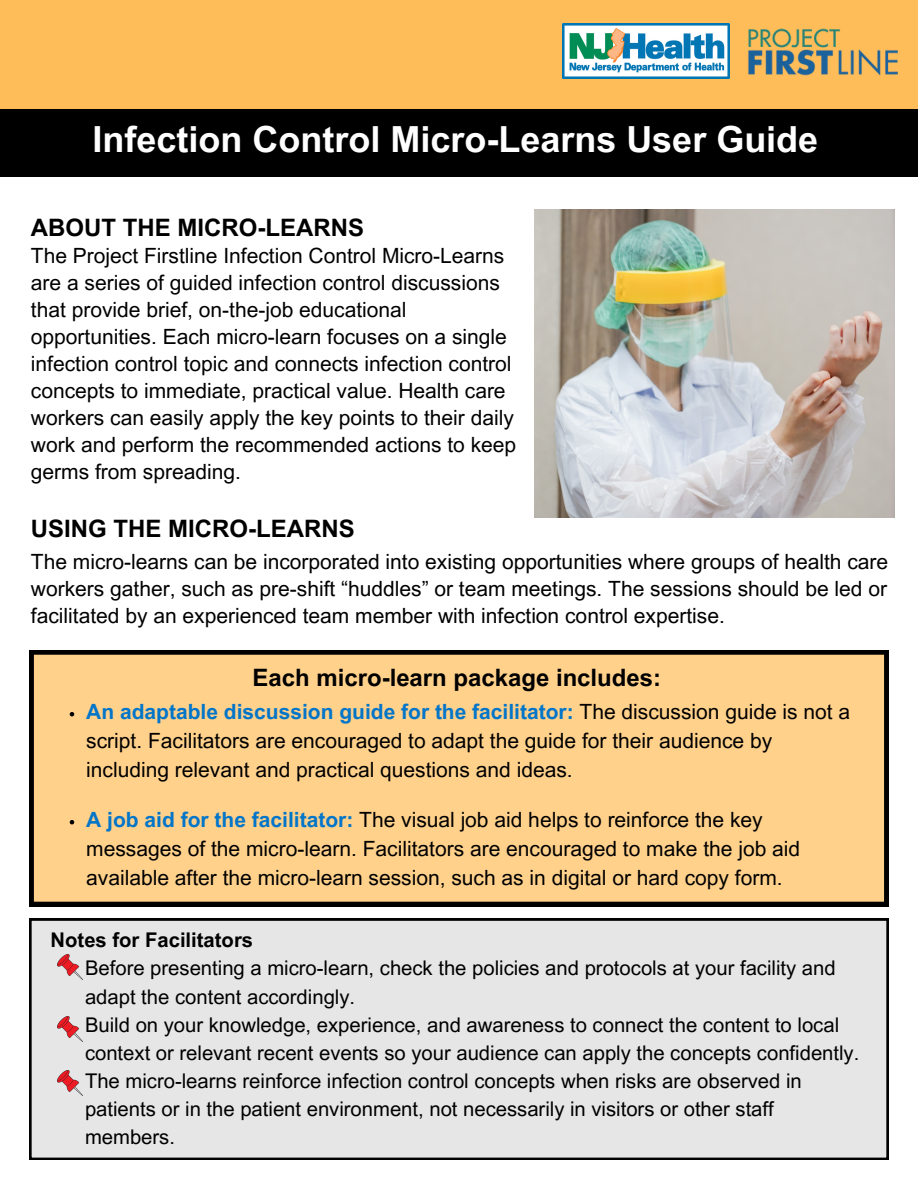
<style>
.page{position:relative;width:918px;height:1188px;background:#fff}
.page>*{position:absolute;margin:0;border:0;box-sizing:border-box;transform-origin:0 0}
.t1{font:700 36px "Arial MT Pro";color:#fff}
.t2{font:700 24px "Arial MT Pro";color:#000}
.t3{font:21px/27px "Arial MT Pro";color:#000}
.t4{font:20.25px/28.2px "Arial MT Pro";color:#000}
.t5{font:700 20.25px "Arial MT Pro";color:#000}
.s1{font-weight:700;color:#0075c9}
</style>
<div class="page">
<div style="left:0;top:0;width:918px;height:109px;background:#ffbd59"></div>
<img style="left:748px;top:28px;width:150px;height:48px">
<img style="left:563px;top:24px;width:166px;height:55px">
<div style="left:29px;top:650px;width:860px;height:256px;background:#ffd18b"></div>
<div style="left:29px;top:919px;width:860px;height:240px;background:#e6e6e6"></div>
<img style="left:57px;top:955px;width:25px;height:24px">
<img style="left:57px;top:1017px;width:25px;height:25px">
<img style="left:57px;top:1070px;width:25px;height:25px">
<div style="left:0;top:109px;width:918px;height:68px;background:#000"></div>
<svg style="left:70px;top:712px;width:4px;height:4px"></svg>
<svg style="left:70px;top:820px;width:4px;height:4px"></svg>
<img style="left:534px;top:209px;width:360px;height:308px">
<p class="t1" style="left:93px;top:126px;width:727px">Infection Control Micro-Learns User Guide</p>
<p class="t2" style="left:31px;top:219px;width:335px">ABOUT THE MICRO-LEARNS</p>
<p class="t3" style="left:31px;top:245px;width:487px">The Project Firstline Infection Control Micro-Learns are a series of guided infection control discussions that provide brief, on-the-job educational opportunities. Each micro-learn focuses on a single infection control topic and connects infection control concepts to immediate, practical value. Health care workers can easily apply the key points to their daily work and perform the recommended actions to keep germs from spreading.</p>
<p class="t2" style="left:31px;top:519px;width:325px">USING THE MICRO-LEARNS</p>
<p class="t3" style="left:31px;top:551px;width:859px;text-align:justify">The micro-learns can be incorporated into existing opportunities where groups of health care workers gather, such as pre-shift “huddles” or team meetings. The sessions should be led or facilitated by an experienced team member with infection control expertise.</p>
<p class="t2" style="left:253px;top:669px;width:410px">Each micro-learn package includes:</p>
<p class="t3" style="left:86px;top:699px;width:765px;line-height:29.2px"><span class="s1">An adaptable discussion guide for the facilitator:</span> The discussion guide is not a script. Facilitators are encouraged to adapt the guide for their audience by including relevant and practical questions and ideas.</p>
<p class="t3" style="left:86px;top:807px;width:715px;line-height:29.2px"><span class="s1">A job aid for the facilitator:</span> The visual job aid helps to reinforce the key messages of the micro-learn. Facilitators are encouraged to make the job aid available after the micro-learn session, such as in digital or hard copy form.</p>
<p class="t5" style="left:51px;top:933px;width:204px">Notes for Facilitators</p>
<p class="t4" style="left:85px;top:957px;width:752px">Before presenting a micro-learn, check the policies and protocols at your facility and adapt the content accordingly.</p>
<p class="t4" style="left:85px;top:1013px;width:776px">Build on your knowledge, experience, and awareness to connect the content to local context or relevant recent events so your audience can apply the concepts confidently.</p>
<p class="t4" style="left:85px;top:1069px;width:718px">The micro-learns reinforce infection control concepts when risks are observed in patients or in the patient environment, not necessarily in visitors or other staff members.</p>
</div>
